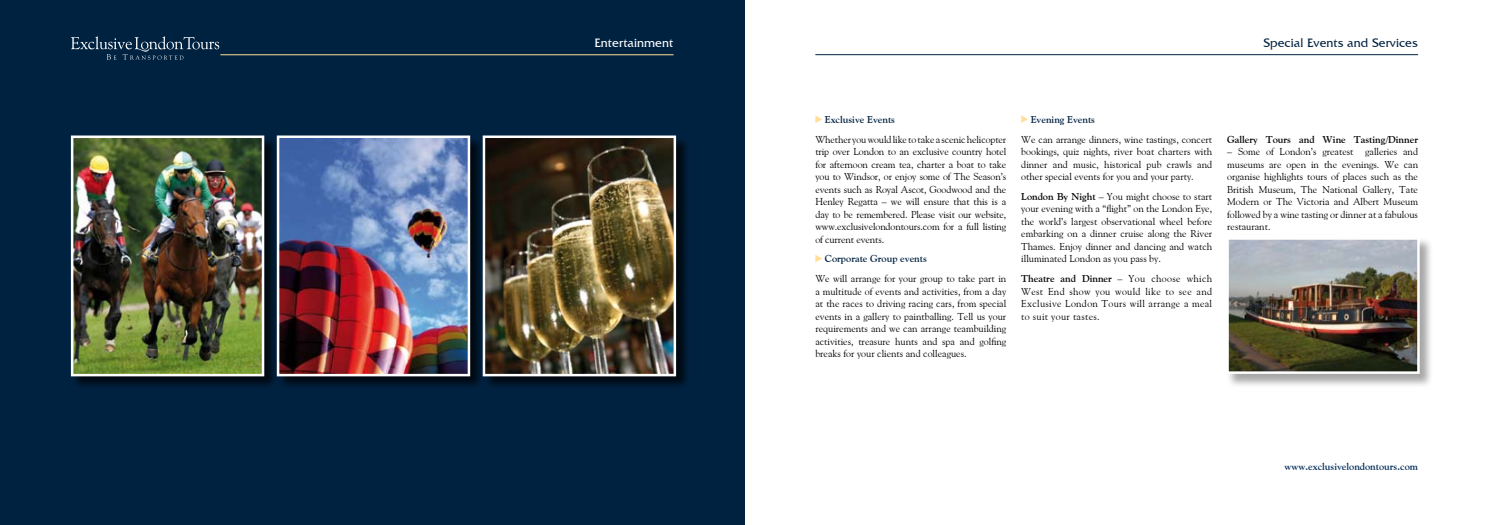
<style>
.page{position:relative;width:1489px;height:525px;background:#fff}
.page>*{position:absolute;margin:0;border:0;box-sizing:border-box;transform-origin:0 0}
.t1{font:12.5px "Friz Quadrata IT Cby BT";color:#002241}
.t2{font:12.5px "Friz Quadrata IT Cby BT";color:#fff}
.t3{font:10px/12.5px "Goudy Old Style BT";color:#000;text-align:justify}
.t4{font:700 10px "Goudy Old Style BT";color:#002241}
.t5{font:700 10px "Goudy Old Style BT";color:#000}
.t6{font:700 10px "Goudy Old Style BT";color:#002c5a}
.s1{font-weight:700}
</style>
<div class="page">
<div style="left:0;top:0;width:744px;height:524px;background:#002241"></div>
<hr style="left:220px;top:54px;width:453px;height:1px;background:#ffdf99">
<svg style="left:71px;top:36px;width:148px;height:24px"></svg>
<hr style="left:815px;top:54px;width:602px;height:1px;background:#002241">
<div style="left:482px;top:135px;width:209px;height:256px;background:#000;opacity:.75"></div>
<img style="left:485px;top:138px;width:188px;height:235px">
<div style="left:482px;top:135px;width:194px;height:241px;border:2px solid #fff"></div>
<div style="left:70px;top:135px;width:209px;height:256px;background:#000;opacity:.75"></div>
<img style="left:74px;top:138px;width:187px;height:235px">
<div style="left:71px;top:135px;width:193px;height:241px;border:2px solid #fff"></div>
<svg style="left:815px;top:115px;width:7px;height:8px"></svg>
<svg style="left:815px;top:255px;width:7px;height:7px"></svg>
<svg style="left:1021px;top:115px;width:7px;height:8px"></svg>
<div style="left:1225px;top:237px;width:209px;height:151px;background:#000;opacity:.35"></div>
<img style="left:1229px;top:240px;width:187px;height:130px">
<div style="left:1226px;top:237px;width:193px;height:136px;border:2px solid #fff"></div>
<div style="left:276px;top:135px;width:209px;height:256px;background:#000;opacity:.75"></div>
<img style="left:280px;top:138px;width:187px;height:235px">
<div style="left:277px;top:135px;width:193px;height:241px;border:2px solid #fff"></div>
<p class="t2" style="left:594px;top:35px;width:80px">Entertainment</p>
<p class="t1" style="left:1263px;top:35px;width:156px">Special Events and Services</p>
<p class="t4" style="left:824px;top:113px;width:72px">Exclusive Events</p>
<p class="t3" style="left:815px;top:133px;width:192px">Whether you would like to take a scenic helicopter trip over London to an exclusive country hotel for afternoon cream tea, charter a boat to take you to Windsor, or enjoy some of The Season’s events such as Royal Ascot, Goodwood and the Henley Regatta – we will ensure that this is a day to be remembered. Please visit our website, www.exclusivelondontours.com for a full listing of current events.</p>
<p class="t4" style="left:824px;top:253px;width:104px">Corporate Group events</p>
<p class="t3" style="left:815px;top:272px;width:192px">We will arrange for your group to take part in a multitude of events and activities, from a day at the races to driving racing cars, from special events in a gallery to paintballing. Tell us your requirements and we can arrange teambuilding activities, treasure hunts and spa and golfing breaks for your clients and colleagues.</p>
<p class="t4" style="left:1030px;top:113px;width:66px">Evening Events</p>
<p class="t3" style="left:1021px;top:133px;width:192px">We can arrange dinners, wine tastings, concert bookings, quiz nights, river boat charters with dinner and music, historical pub crawls and other special events for you and your party.</p>
<p class="t3" style="left:1021px;top:190px;width:192px"><span class="s1">London By Night</span> – You might choose to start your evening with a “flight” on the London Eye, the world’s largest observational wheel before embarking on a dinner cruise along the River Thames. Enjoy dinner and dancing and watch illuminated London as you pass by.</p>
<p class="t3" style="left:1021px;top:272px;width:192px"><span class="s1">Theatre and Dinner</span> – You choose which West End show you would like to see and Exclusive London Tours will arrange a meal to suit your tastes.</p>
<p class="t5" style="left:1227px;top:133px;width:192px">Gallery Tours and Wine Tasting/Dinner</p>
<p class="t3" style="left:1227px;top:145px;width:192px">– Some of London’s greatest galleries and museums are open in the evenings. We can organise highlights tours of places such as the British Museum, The National Gallery, Tate Modern or The Victoria and Albert Museum followed by a wine tasting or dinner at a fabulous restaurant.</p>
<p class="t6" style="left:1284px;top:460px;width:135px">www.exclusivelondontours.com</p>
</div>
